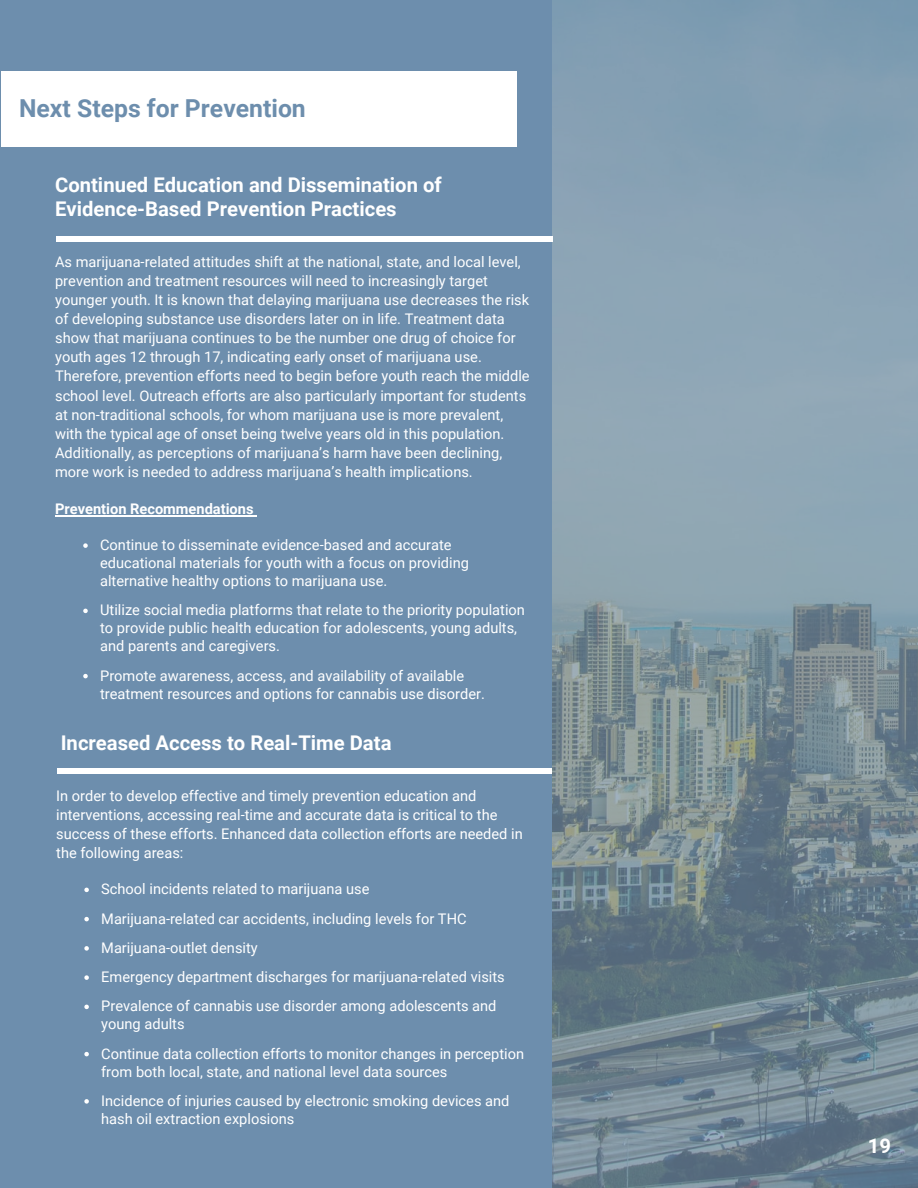
<style>
.page{position:relative;width:918px;height:1188px;background:#6d8ead}
.page>*{position:absolute;margin:0;border:0;box-sizing:border-box;transform-origin:0 0}
.t1{font:700 24.75px "Roboto";color:#6d8ead}
.t2{font:700 20.25px/23.7px "Roboto";color:#fff}
.t3{font:14.7px/19.2px "Roboto";color:#fff}
.t4{font:700 14.7px "Roboto";color:#fff}
</style>
<div class="page">
<div style="left:1px;top:71px;width:515px;height:75px;background:#fff"></div>
<hr style="left:55px;top:515px;width:75px;height:1px;background:#fff">
<hr style="left:130px;top:515px;width:124px;height:1px;background:#fff">
<svg style="left:83px;top:543px;width:5px;height:5px"></svg>
<svg style="left:83px;top:609px;width:5px;height:4px"></svg>
<svg style="left:83px;top:674px;width:5px;height:4px"></svg>
<div style="left:57px;top:768px;width:495px;height:6px;background:#fff"></div>
<svg style="left:84px;top:888px;width:5px;height:4px"></svg>
<svg style="left:84px;top:917px;width:5px;height:4px"></svg>
<svg style="left:84px;top:946px;width:5px;height:5px"></svg>
<svg style="left:84px;top:975px;width:5px;height:5px"></svg>
<svg style="left:84px;top:1005px;width:5px;height:4px"></svg>
<svg style="left:84px;top:1052px;width:5px;height:4px"></svg>
<svg style="left:84px;top:1099px;width:5px;height:5px"></svg>
<img style="left:552px;top:0;width:366px;height:1188px">
<div style="left:56px;top:236px;width:496px;height:6px;background:#fff"></div>
<h1 class="t1" style="left:19px;top:91px;width:288px">Next Steps for Prevention</h1>
<h2 class="t2" style="left:55px;top:173px;width:388px">Continued Education and Dissemination of<br>Evidence-Based Prevention Practices</h2>
<p class="t3" style="left:55px;top:251px;width:476px">As marijuana-related attitudes shift at the national, state, and local level, prevention and treatment resources will need to increasingly target younger youth. It is known that delaying marijuana use decreases the risk of developing substance use disorders later on in life. Treatment data show that marijuana continues to be the number one drug of choice for youth ages 12 through 17, indicating early onset of marijuana use.<br>Therefore, prevention efforts need to begin before youth reach the middle school level. Outreach efforts are also particularly important for students at non-traditional schools, for whom marijuana use is more prevalent, with the typical age of onset being twelve years old in this population.<br>Additionally, as perceptions of marijuana’s harm have been declining, more work is needed to address marijuana’s health implications.</p>
<p class="t4" style="left:55px;top:499px;width:200px">Prevention Recommendations</p>
<p class="t3" style="left:100px;top:535px;width:370px;line-height:18px">Continue to disseminate evidence-based and accurate educational materials for youth with a focus on providing alternative healthy options to marijuana use.</p>
<p class="t3" style="left:100px;top:601px;width:426px;line-height:18px">Utilize social media platforms that relate to the priority population to provide public health education for adolescents, young adults, and parents and caregivers.</p>
<p class="t3" style="left:100px;top:666px;width:386px;line-height:18px">Promote awareness, access, and availability of available treatment resources and options for cannabis use disorder.</p>
<h2 class="t2" style="left:61px;top:731px;width:332px">Increased Access to Real-Time Data</h2>
<p class="t3" style="left:56px;top:786px;width:468px">In order to develop effective and timely prevention education and interventions, accessing real-time and accurate data is critical to the success of these efforts. Enhanced data collection efforts are needed in the following areas:</p>
<p class="t3" style="left:101px;top:874px;width:405px;line-height:29.2px">School incidents related to marijuana use<br>Marijuana-related car accidents, including levels for THC Marijuana-outlet density<br>Emergency department discharges for marijuana-related visits Prevalence of cannabis use disorder among adolescents and</p>
<p class="t3" style="left:101px;top:1009px;width:424px;line-height:29.2px">young adults<br>Continue data collection efforts to monitor changes in perception</p>
<p class="t3" style="left:101px;top:1056px;width:410px;line-height:29.2px">from both local, state, and national level data sources<br>Incidence of injuries caused by electronic smoking devices and</p>
<p class="t3" style="left:101px;top:1108px;width:195px">hash oil extraction explosions</p>
<h2 class="t2" style="left:868px;top:1133px;width:25px">19</h2>
</div>
